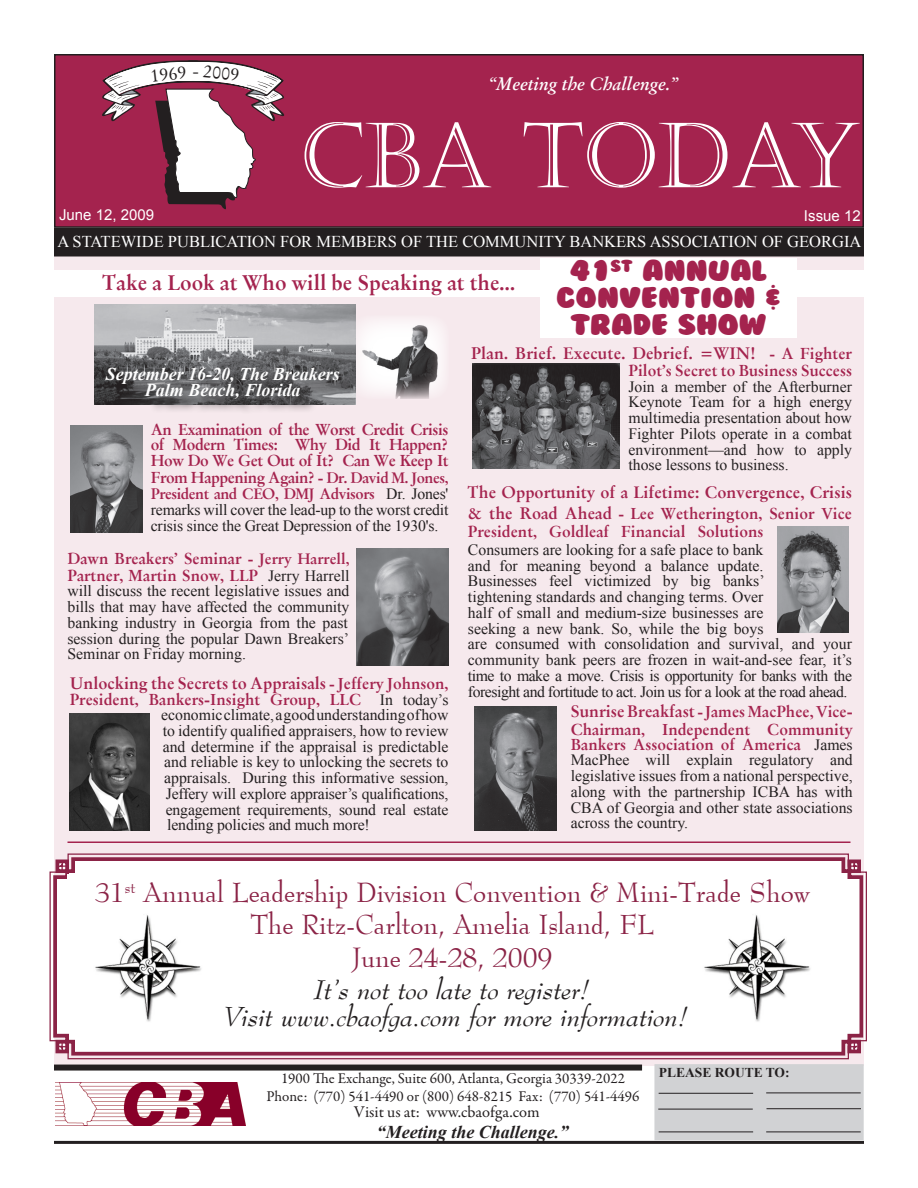
<style>
.page{position:relative;width:918px;height:1188px;background:#fff}
.page>*{position:absolute;margin:0;border:0;box-sizing:border-box;transform-origin:0 0}
.t1{font:90px "Castellar";color:#fff;scale:.95 1}
.t2{font:27px "Top Hat Regular SWFTE";color:#8b2346}
.t3{font:27px "Top Hat Italic SWFTE";color:#231f20}
.t4{font:27px/27px "Bubble Gum";color:#a4234e;text-align:center;scale:1.25 1}
.t5{font:21px "Garamand Classic Bold SWFTE";color:#a4234e}
.t6{font:italic 700 18px "Times New Roman";color:#fff}
.t7{font:18px "Garamand Classic Bold Italic SWFTE";color:#fff}
.t8{font:italic 700 18px "Times New Roman";color:#231f20}
.t9{font:18px "Garamand Classic Book Regular SWFTE";color:#231f20}
.t10{font:16.5px "Garamand Classic Bold SWFTE";color:#a4234e}
.t11{font:16.5px "Times New Roman";color:#fff}
.t12{font:16.5px "Garamond Premr Pro";color:#231f20}
.t13{font:15.75px/15.8px "Times New Roman";color:#231f20;text-align:justify}
.t14{font:15.75px/18px "Garamand Classic Bold SWFTE";color:#a4234e}
.t15{font:15.75px/15px "Garamand Classic Bold SWFTE";letter-spacing:-.03em;color:#a4234e}
.t16{font:15px "Garamond Premr Pro";color:#231f20}
.t17{font:15px "Garamand Classic Bold SWFTE";letter-spacing:-.03em;color:#a4234e}
.t18{font:15px "Arial";color:#fff}
.t19{font:700 13.5px "Times New Roman";color:#231f20}
.s1{font-size:15px}
.s2{font-family:"Times New Roman";font-size:15.75px;color:#231f20}
.s3{font-family:"Garamand Classic Bold SWFTE";color:#a4234e}
.s4{font-family:"Garamand Classic Bold SWFTE";font-size:15px;color:#a4234e}
.s5{font-size:15.75px}
.s6{font-family:"Times New Roman";color:#231f20}
.s7{font-size:16.5px}
</style>
<div class="page">
<hr style="left:54px;top:1141px;width:810px;height:3px;background:#231f20">
<div style="left:54px;top:256px;width:810px;height:810px;background:#f6e9ed"></div>
<div style="left:40px;top:270px;width:838px;height:27px;background:#fff"></div>
<div style="left:540px;top:258px;width:256px;height:80px;background:#fff"></div>
<div style="left:654px;top:1064px;width:210px;height:76px;background:#d1d2d4"></div>
<div style="left:55px;top:55px;width:808px;height:172px;background:#a4234e"></div>
<div style="left:54px;top:54px;width:810px;height:174px;border:2px solid #231f20"></div>
<hr style="left:659px;top:1093px;width:94px;height:1px;background:#231f20">
<hr style="left:766px;top:1093px;width:95px;height:1px;background:#231f20">
<hr style="left:658px;top:1109px;width:95px;height:1px;background:#231f20">
<hr style="left:659px;top:1132px;width:94px;height:1px;background:#231f20">
<hr style="left:766px;top:1108px;width:95px;height:1px;background:#231f20">
<hr style="left:766px;top:1132px;width:95px;height:1px;background:#231f20">
<svg style="left:102px;top:60px;width:182px;height:149px"></svg>
<hr style="left:68px;top:842px;width:782px;height:1px;background:#a4234e">
<div style="left:55px;top:229px;width:808px;height:27px;background:#231f20"></div>
<div style="left:54px;top:228px;width:810px;height:28px;border:2px solid #231f20"></div>
<div style="left:54px;top:1065px;width:588px;height:6px;background:#231f20"></div>
<img style="left:56px;top:1082px;width:190px;height:44px">
<img style="left:357px;top:321px;width:86px;height:78px">
<svg style="left:49px;top:853px;width:818px;height:207px"></svg>
<svg style="left:51px;top:855px;width:814px;height:202px"></svg>
<div style="left:68px;top:875px;width:769px;height:151px;background:#fff"></div>
<img style="left:95px;top:915px;width:106px;height:107px">
<img style="left:704px;top:915px;width:106px;height:107px">
<img style="left:777px;top:526px;width:72px;height:107px">
<img style="left:69px;top:714px;width:81px;height:117px">
<img style="left:475px;top:706px;width:82px;height:125px">
<img style="left:70px;top:426px;width:73px;height:106px">
<img style="left:473px;top:364px;width:147px;height:105px">
<img style="left:356px;top:549px;width:93px;height:117px">
<img style="left:94px;top:304px;width:262px;height:101px">
<div style="left:108px;top:370px;width:248px;height:45px;background:#231f20;opacity:.75"></div>
<p class="t9" style="left:149px;top:64px;width:37px;rotate:-6deg">1969</p>
<p class="t9" style="left:192px;top:60px;width:8px">-</p>
<p class="t9" style="left:205px;top:60px;width:37px;rotate:6deg">2009</p>
<p class="t18" style="left:59px;top:205px;width:97px">June 12, 2009</p>
<p class="t7" style="left:489px;top:72px;width:191px">“Meeting the Challenge.”</p>
<p class="t1" style="left:299px;top:105px;width:592px">CBA TODAY</p>
<p class="t18" style="left:804px;top:206px;width:58px">Issue 12</p>
<p class="t11" style="left:57px;top:230px;width:806px">A STATEWIDE PUBLICATION FOR MEMBERS OF THE COMMUNITY BANKERS ASSOCIATION OF GEORGIA</p>
<p class="t5" style="left:103px;top:268px;width:414px">Take a Look at Who will be Speaking at the...</p>
<p class="t4" style="left:556px;top:257px;width:181px">41<sup>ST</sup> ANNUAL<br>CONVENTION &amp;<br>TRADE SHOW</p>
<p class="t6" style="left:106px;top:361px;width:235px">September 16-20, The Breakers</p>
<p class="t6" style="left:145px;top:377px;width:157px">Palm Beach, Florida</p>
<p class="t15" style="left:151px;top:422px;width:299px">An Examination of the Worst Credit Crisis of Modern Times: Why Did It Happen?</p>
<p class="t15" style="left:151px;top:452px;width:299px;line-height:16.5px">How Do We Get Out of It? Can We Keep It<br>From Happening Again? <span class="s1">- Dr. David M. Jones,</span></p>
<p class="t17" style="left:151px;top:484px;width:299px">President and CEO, DMJ Advisors <span class="s2">Dr. Jones'</span></p>
<p class="t13" style="left:151px;top:502px;width:299px">remarks will cover the lead-up to the worst credit crisis since the Great Depression of the 1930's.</p>
<p class="t13" style="left:68px;top:551px;width:284px"><span class="s3">Dawn Breakers’ Seminar</span> <span class="s4">- Jerry Harrell, </span><span class="s3">Partner, Martin Snow, LLP</span> Jerry Harrell will discuss the recent legislative issues and bills that may have affected the community banking industry in Georgia from the past session during the popular Dawn Breakers’ Seminar on Friday morning.</p>
<p class="t10" style="left:70px;top:672px;width:380px">Unlocking the Secrets to Appraisals <span class="s1">-</span> <span class="s5">Jeffery Johnson,</span></p>
<p class="t14" style="left:70px;top:690px;width:380px">President, Bankers-Insight Group, LLC <span class="s6">In today’s</span></p>
<p class="t13" style="left:161px;top:707px;width:289px">economic climate, a good understanding of how</p>
<p class="t13" style="left:163px;top:723px;width:287px">to identify qualified appraisers, how to review</p>
<p class="t13" style="left:163px;top:738px;width:287px">and determine if the appraisal is predictable</p>
<p class="t13" style="left:164px;top:754px;width:286px">and reliable is key to unlocking the secrets to</p>
<p class="t13" style="left:164px;top:770px;width:286px">appraisals. During this informative session,</p>
<p class="t13" style="left:166px;top:786px;width:284px">Jeffery will explore appraiser’s qualifications,</p>
<p class="t13" style="left:166px;top:801px;width:284px">engagement requirements, sound real estate</p>
<p class="t13" style="left:167px;top:817px;width:204px">lending policies and much more!</p>
<p class="t10" style="left:471px;top:343px;width:382px">Plan. Brief. Execute. Debrief. =WIN! <span class="s1">-</span> <span class="s5">A Fighter</span></p>
<p class="t13" style="left:628px;top:362px;width:225px"><span class="s3">Pilot’s Secret to Business Success </span>Join a member of the Afterburner Keynote Team for a high energy multimedia presentation about how Fighter Pilots operate in a combat environment—and how to apply those lessons to business.</p>
<p class="t10" style="left:468px;top:481px;width:386px">The Opportunity of a Lifetime: Convergence, Crisis</p>
<p class="t14" style="left:468px;top:504px;width:385px"><span class="s7">&amp; the Road Ahead</span> <span class="s1">-</span> Lee Wetherington, Senior Vice<br>President, Goldleaf Financial Solutions<br><span class="s6">Consumers are looking for a safe place to bank</span></p>
<p class="t13" style="left:468px;top:557px;width:386px;text-align:left">and for meaning beyond a balance update.<br>Businesses feel victimized by big banks’<br>tightening standards and changing terms. Over<br>half of small and medium-size businesses are<br>seeking a new bank. So, while the big boys<br>are consumed with consolidation and survival, and your community bank peers are frozen in wait-and-see fear, it’s time to make a move. Crisis is opportunity for banks with the foresight and fortitude to act. Join us for a look at the road ahead.</p>
<p class="t14" style="left:571px;top:703px;width:284px"><span class="s7">Sunrise Breakfast</span> <span class="s1">-</span> James MacPhee, Vice-<br>Chairman, Independent Community</p>
<p class="t13" style="left:571px;top:737px;width:284px"><span class="s3">Bankers Association of America</span> James MacPhee will explain regulatory and legislative issues from a national perspective, along with the partnership ICBA has with CBA of Georgia and other state associations across the country.</p>
<p class="t2" style="left:95px;top:875px;width:716px">31<sup>st</sup> Annual Leadership Division Convention &amp; Mini-Trade Show</p>
<p class="t2" style="left:250px;top:907px;width:405px">The Ritz-Carlton, Amelia Island, FL</p>
<p class="t2" style="left:352px;top:939px;width:202px">June 24-28, 2009</p>
<p class="t3" style="left:314px;top:972px;width:277px">It’s not too late to register!</p>
<p class="t3" style="left:224px;top:999px;width:466px">Visit www.cbaofga.com for more information!</p>
<p class="t16" style="left:281px;top:1070px;width:345px">1900 The Exchange, Suite 600, Atlanta, Georgia 30339-2022</p>
<p class="t16" style="left:267px;top:1088px;width:374px">Phone: (770) 541-4490 or (800) 648-8215 Fax: (770) 541-4496</p>
<p class="t8" style="left:377px;top:1119px;width:193px">“Meeting the Challenge.”</p>
<p class="t12" style="left:354px;top:1102px;width:187px">Visit us at: www.cbaofga.com</p>
<p class="t19" style="left:659px;top:1063px;width:132px">PLEASE ROUTE TO:</p>
</div>
